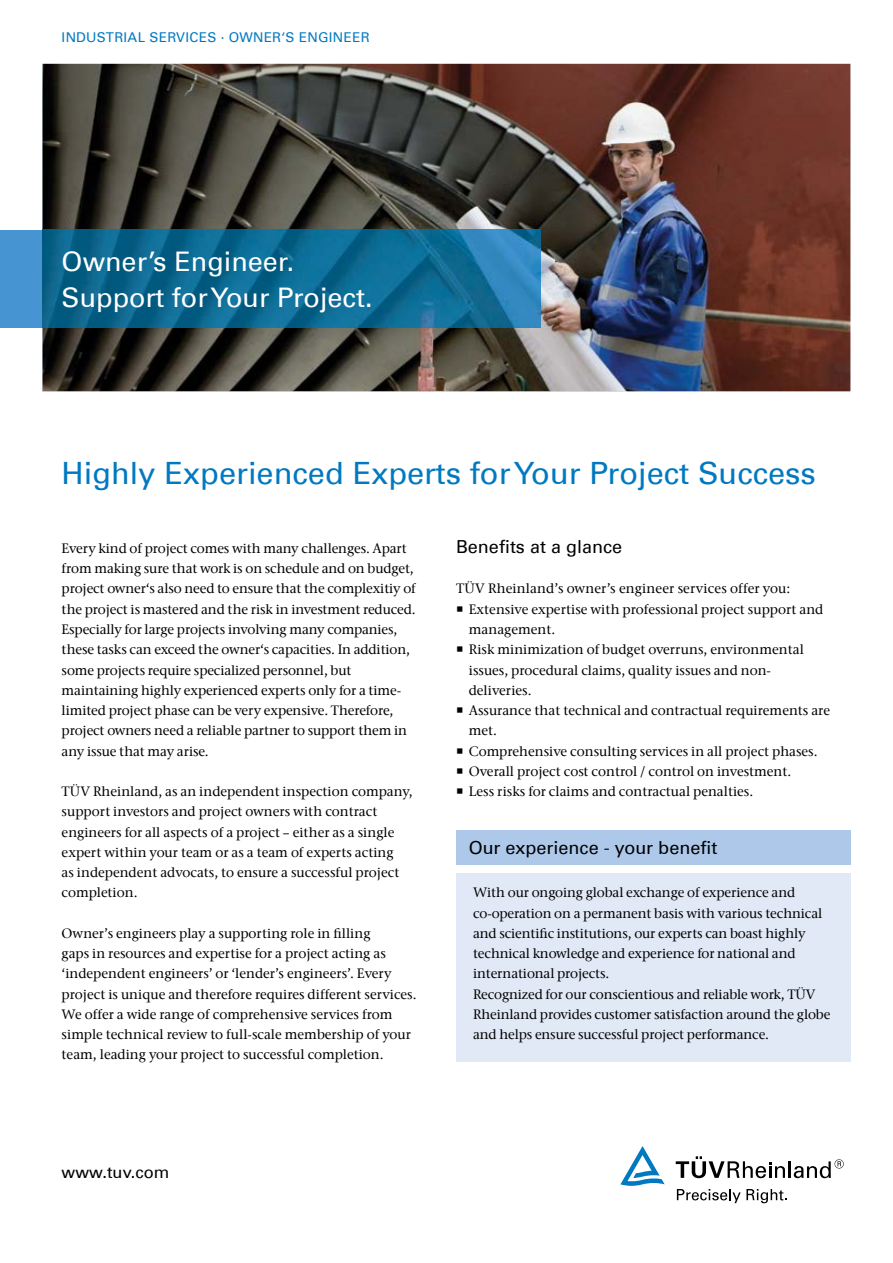
<style>
.page{position:relative;width:893px;height:1263px;background:#fff}
.page>*{position:absolute;margin:0;border:0;box-sizing:border-box;transform-origin:0 0}
.t1{font:30.75px "Univers Com 55 Roman";color:#0079c1}
.t2{font:27px/36px "Univers Com 55 Roman";color:#fff}
.t3{font:18px "Univers Com 55 Roman";color:#000}
.t4{font:16.5px "Univers Com 55 Roman";color:#000}
.t5{font:500 13.5px/20.2px "ITC Stone Serif Com";letter-spacing:-.005em;color:#000}
.t6{font:13.5px "Univers Com 55 Roman";letter-spacing:.02em;color:#0079c1}
</style>
<div class="page">
<svg style="left:677px;top:1189px;width:110px;height:14px"></svg>
<svg style="left:676px;top:1156px;width:168px;height:22px"></svg>
<svg style="left:620px;top:1146px;width:45px;height:40px"></svg>
<img style="left:43px;top:64px;width:807px;height:327px">
<div style="left:456px;top:873px;width:394px;height:188px;background:#e1e9f6"></div>
<div style="left:456px;top:831px;width:394px;height:34px;background:#adc8e9"></div>
<div style="left:0;top:230px;width:43px;height:98px;background:#4694d1"></div>
<img style="left:43px;top:230px;width:497px;height:98px">
<p class="t6" style="left:62px;top:29px;width:310px">INDUSTRIAL SERVICES · OWNER‘S ENGINEER</p>
<h2 class="t2" style="left:62px;top:243px;width:312px">Owner’s Engineer.<br>Support for Your Project.</h2>
<h1 class="t1" style="left:62px;top:454px;width:756px">Highly Experienced Experts for Your Project Success</h1>
<p class="t5" style="left:62px;top:538px;width:356px">Every kind of project comes with many challenges. Apart from making sure that work is on schedule and on budget, project owner‘s also need to ensure that the complexitiy of the project is mastered and the risk in investment reduced.<br>Especially for large projects involving many companies, these tasks can exceed the owner‘s capacities. In addition, some projects require specialized personnel, but maintaining highly experienced experts only for a time&shy;limited project phase can be very expensive. Therefore, project owners need a reliable partner to support them in any issue that may arise.</p>
<p class="t5" style="left:62px;top:781px;width:353px">TÜV Rheinland, as an independent inspection company, support investors and project owners with contract engineers for all aspects of a project – either as a single expert within your team or as a team of experts acting<br>as independent advocats, to ensure a successful project completion.</p>
<p class="t5" style="left:62px;top:923px;width:356px">Owner’s engineers play a supporting role in filling<br>gaps in resources and expertise for a project acting as ‘independent engineers’ or ‘lender’s engineers’. Every project is unique and therefore requires different services.<br>We offer a wide range of comprehensive services from simple technical review to full-scale membership of your team, leading your project to successful completion.</p>
<h3 class="t3" style="left:456px;top:536px;width:167px">Benefits at a glance</h3>
<p class="t5" style="left:469px;top:579px;width:363px;text-indent:-13px">TÜV Rheinland’s owner’s engineer services offer you:<br>Extensive expertise with professional project support and management.<br>Risk minimization of budget overruns, environmental issues, procedural claims, quality issues and non&shy;deliveries.<br>Assurance that technical and contractual requirements are met.<br>Comprehensive consulting services in all project phases.<br>Overall project cost control / control on investment.<br>Less risks for claims and contractual penalties.</p>
<h3 class="t3" style="left:469px;top:837px;width:250px">Our experience - your benefit</h3>
<p class="t5" style="left:473px;top:882px;width:359px">With our ongoing global exchange of experience and co-operation on a permanent basis with various technical and scientific institutions, our experts can boast highly technical knowledge and experience for national and international projects.<br>Recognized for our conscientious and reliable work, TÜV Rheinland provides customer satisfaction around the globe and helps ensure successful project performance.</p>
<p class="t4" style="left:62px;top:1162px;width:109px">www.tuv.com</p>
</div>
